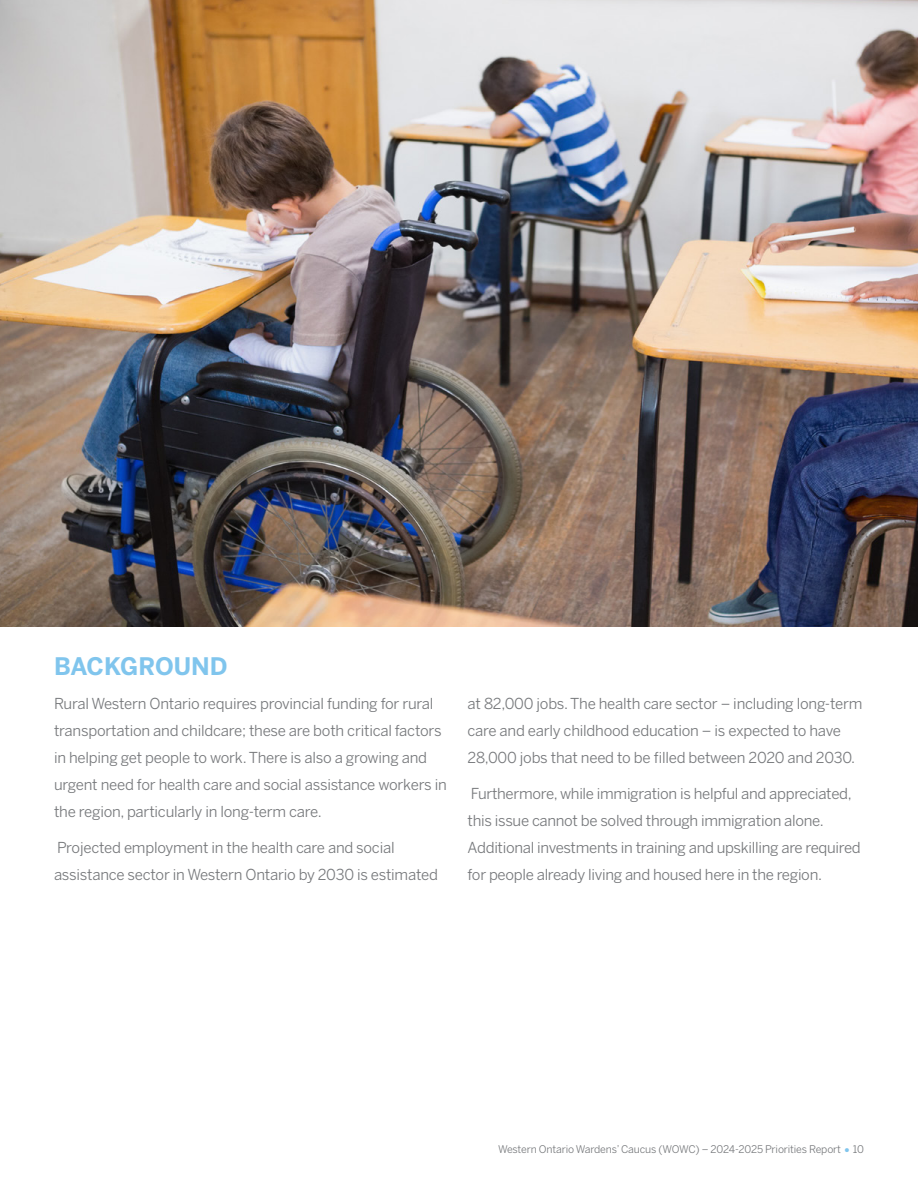
<style>
.page{position:relative;width:918px;height:1188px;background:#fff}
.page>*{position:absolute;margin:0;border:0;box-sizing:border-box;transform-origin:0 0}
.body_header{font:700 24px "Benton Sans";color:#80c5ed}
.body_2023{font:15px/27px "Benton Sans";letter-spacing:-.015em;color:#76787b}
.t1{font:10.5px "Benton Sans";letter-spacing:-.015em;color:#76787b}
.s1{font-size:16.8px;color:#80c5ed}
</style>
<div class="page">
<img style="left:0;top:0;width:918px;height:626px">
<p class="body_header" style="left:54px;top:652px;width:175px">BACKGROUND</p>
<p class="body_2023" style="left:54px;top:690px;width:394px">Rural Western Ontario requires provincial funding for rural transportation and childcare; these are both critical factors in helping get people to work. There is also a growing and urgent need for health care and social assistance workers in the region, particularly in long-term care.</p>
<p class="body_2023" style="left:54px;top:834px;width:386px">Projected employment in the health care and social assistance sector in Western Ontario by 2030 is estimated</p>
<p class="body_2023" style="left:468px;top:690px;width:396px">at 82,000 jobs. The health care sector – including long-term care and early childhood education – is expected to have<br>28,000 jobs that need to be filled between 2020 and 2030.</p>
<p class="body_2023" style="left:468px;top:780px;width:395px">Furthermore, while immigration is helpful and appreciated, this issue cannot be solved through immigration alone.<br>Additional investments in training and upskilling are required for people already living and housed here in the region.</p>
<p class="t1" style="left:498px;top:1143px;width:367px">Western Ontario Wardens’ Caucus (WOWC) – 2024-2025 Priorities Report <span class="s1">•</span> 10</p>
</div>
